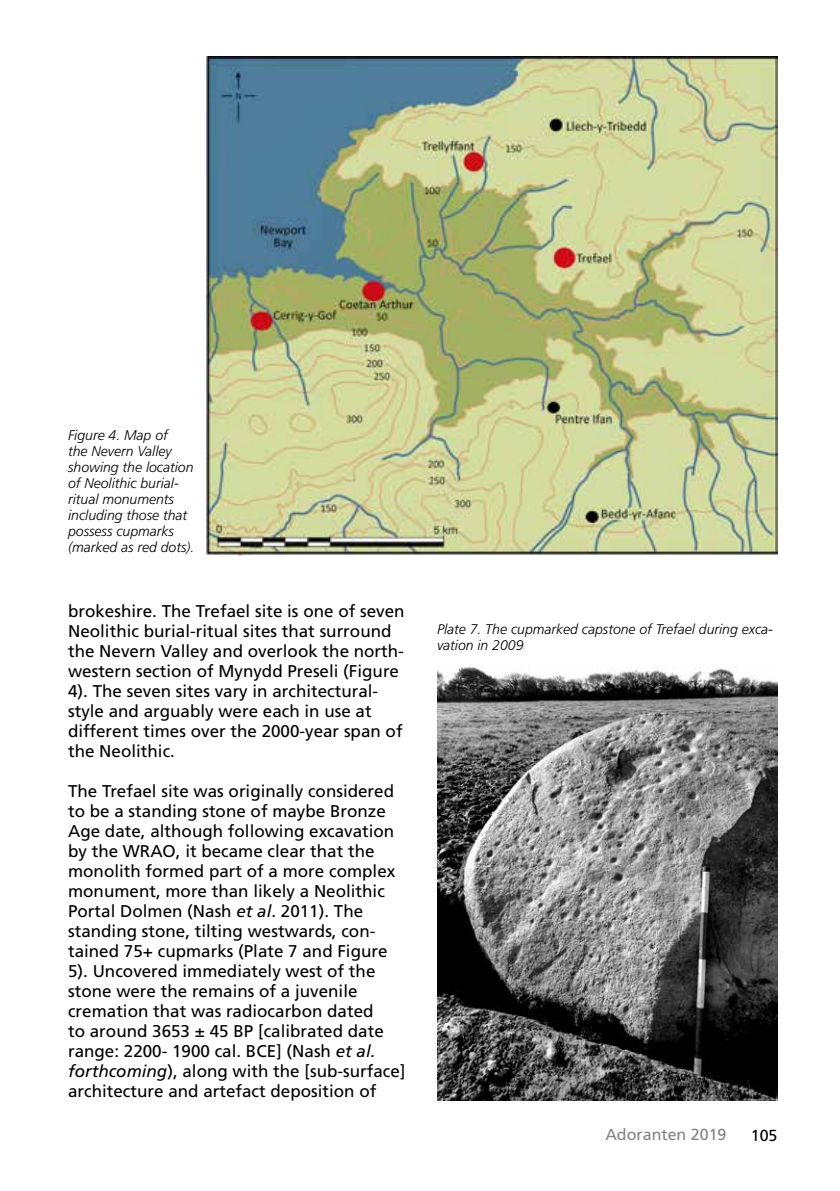
<style>
.page{position:relative;width:840px;height:1191px;background:#fff}
.page>*{position:absolute;margin:0;border:0;box-sizing:border-box;transform-origin:0 0}
.t1{font:17px/20px "Frutiger";color:#000}
.t2{font:16px "Frutiger";color:#838382}
.t3{font:16px "Frutiger";color:#000}
.t4{font:italic 300 14px/16px "Frutiger";color:#000}
.s1{font-style:italic}
</style>
<div class="page">
<img style="left:207px;top:57px;width:570px;height:499px">
<img style="left:437px;top:667px;width:340px;height:433px">
<p class="t4" style="left:68px;top:427px;width:128px">Figure 4. Map of<br>the Nevern Valley showing the location of Neolithic burial&shy;ritual monuments including those that possess cupmarks (marked as red dots).</p>
<p class="t1" style="left:68px;top:601px;width:338px">brokeshire. The Trefael site is one of seven Neolithic burial-ritual sites that surround the Nevern Valley and overlook the north&shy;western section of Mynydd Preseli (Figure 4). The seven sites vary in architectural&shy;style and arguably were each in use at different times over the 2000-year span of the Neolithic.</p>
<p class="t1" style="left:68px;top:781px;width:339px">The Trefael site was originally considered to be a standing stone of maybe Bronze Age date, although following excavation by the WRAO, it became clear that the monolith formed part of a more complex monument, more than likely a Neolithic Portal Dolmen (Nash <span class="s1">et al</span>. 2011). The standing stone, tilting westwards, con&shy;tained 75+ cupmarks (Plate 7 and Figure 5). Uncovered immediately west of the stone were the remains of a juvenile cremation that was radiocarbon dated<br>to around 3653 ± 45 BP [calibrated date range: 2200- 1900 cal. BCE] (Nash <span class="s1">et al. forthcoming</span>), along with the [sub-surface] architecture and artefact deposition of</p>
<p class="t4" style="left:437px;top:621px;width:337px">Plate 7. The cupmarked capstone of Trefael during exca&shy;vation in 2009</p>
<p class="t2" style="left:605px;top:1124px;width:122px">Adoranten 2019</p>
<p class="t3" style="left:750px;top:1125px;width:28px">105</p>
</div>
